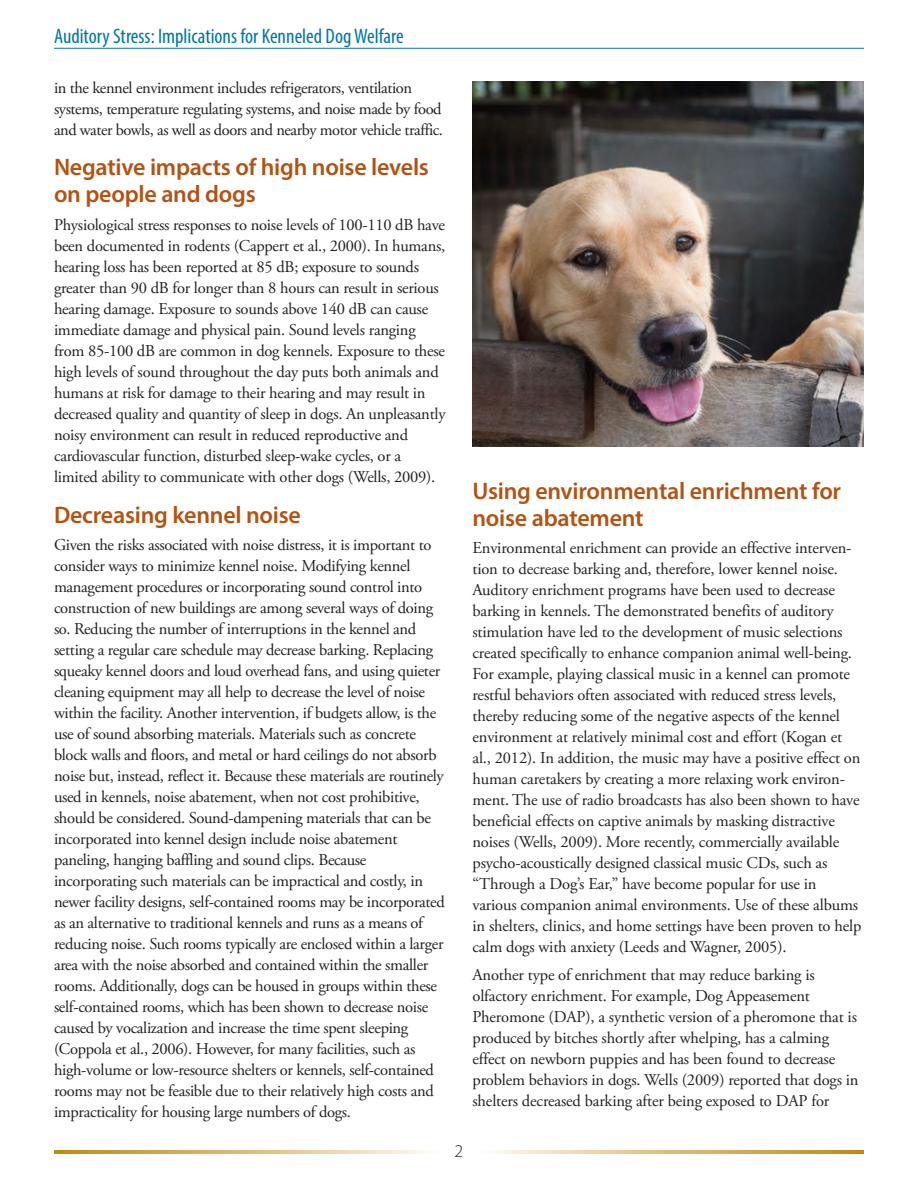
<style>
.page{position:relative;width:918px;height:1188px;background:#fff}
.page>*{position:absolute;margin:0;border:0;box-sizing:border-box;transform-origin:0 0}
.Subhead_1{font:600 24px/27px "Myriad Pro";letter-spacing:-.01em;color:#b45212}
.t1{font:condensed 21px "Myriad Pro";color:#0076a3}
.t2{font:300 18px "Myriad Pro";color:#231f20}
.Body_Text{font:16.5px/21px "Adobe Garamond Pro";letter-spacing:-.015em;color:#231f20}
</style>
<div class="page">
<svg style="left:54px;top:1150px;width:374px;height:4px"></svg>
<svg style="left:491px;top:1150px;width:373px;height:4px"></svg>
<hr style="left:54px;top:48px;width:810px;height:1px;background:#0076a3">
<img style="left:472px;top:81px;width:392px;height:365px">
<p class="t1" style="left:54px;top:23px;width:351px">Auditory Stress: Implications for Kenneled Dog Welfare</p>
<p class="Body_Text" style="left:54px;top:78px;width:391px">in the kennel environment includes refrigerators, ventilation systems, temperature regulating systems, and noise made by food and water bowls, as well as doors and nearby motor vehicle traffic.</p>
<p class="Subhead_1" style="left:54px;top:153px;width:376px">Negative impacts of high noise levels on people and dogs</p>
<p class="Body_Text" style="left:54px;top:215px;width:393px">Physiological stress responses to noise levels of 100-110 dB have been documented in rodents (Cappert et al., 2000). In humans, hearing loss has been reported at 85 dB; exposure to sounds greater than 90 dB for longer than 8 hours can result in serious hearing damage. Exposure to sounds above 140 dB can cause immediate damage and physical pain. Sound levels ranging from 85-100 dB are common in dog kennels. Exposure to these high levels of sound throughout the day puts both animals and humans at risk for damage to their hearing and may result in decreased quality and quantity of sleep in dogs. An unpleasantly noisy environment can result in reduced reproductive and cardiovascular function, disturbed sleep-wake cycles, or a limited ability to communicate with other dogs (Wells, 2009).</p>
<p class="Subhead_1" style="left:54px;top:501px;width:248px">Decreasing kennel noise</p>
<p class="Body_Text" style="left:54px;top:535px;width:392px">Given the risks associated with noise distress, it is important to consider ways to minimize kennel noise. Modifying kennel management procedures or incorporating sound control into construction of new buildings are among several ways of doing so. Reducing the number of interruptions in the kennel and setting a regular care schedule may decrease barking. Replacing squeaky kennel doors and loud overhead fans, and using quieter cleaning equipment may all help to decrease the level of noise within the facility. Another intervention, if budgets allow, is the use of sound absorbing materials. Materials such as concrete block walls and floors, and metal or hard ceilings do not absorb noise but, instead, reflect it. Because these materials are routinely used in kennels, noise abatement, when not cost prohibitive, should be considered. Sound-dampening materials that can be incorporated into kennel design include noise abatement paneling, hanging baffling and sound clips. Because incorporating such materials can be impractical and costly, in newer facility designs, self-contained rooms may be incorporated as an alternative to traditional kennels and runs as a means of reducing noise. Such rooms typically are enclosed within a larger area with the noise absorbed and contained within the smaller rooms. Additionally, dogs can be housed in groups within these self-contained rooms, which has been shown to decrease noise caused by vocalization and increase the time spent sleeping (Coppola et al., 2006). However, for many facilities, such as high-volume or low-resource shelters or kennels, self-contained rooms may not be feasible due to their relatively high costs and impracticality for housing large numbers of dogs.</p>
<p class="t2" style="left:455px;top:1141px;width:10px">2</p>
<p class="Subhead_1" style="left:472px;top:476px;width:370px">Using environmental enrichment for noise abatement</p>
<p class="Body_Text" style="left:472px;top:538px;width:390px">Environmental enrichment can provide an effective interven&shy;tion to decrease barking and, therefore, lower kennel noise.<br>Auditory enrichment programs have been used to decrease barking in kennels. The demonstrated benefits of auditory stimulation have led to the development of music selections created specifically to enhance companion animal well-being.<br>For example, playing classical music in a kennel can promote restful behaviors often associated with reduced stress levels, thereby reducing some of the negative aspects of the kennel environment at relatively minimal cost and effort (Kogan et al., 2012). In addition, the music may have a positive effect on human caretakers by creating a more relaxing work environ&shy;ment. The use of radio broadcasts has also been shown to have beneficial effects on captive animals by masking distractive noises (Wells, 2009). More recently, commercially available psycho-acoustically designed classical music CDs, such as “Through a Dog’s Ear,” have become popular for use in various companion animal environments. Use of these albums in shelters, clinics, and home settings have been proven to help calm dogs with anxiety (Leeds and Wagner, 2005).</p>
<p class="Body_Text" style="left:472px;top:965px;width:388px">Another type of enrichment that may reduce barking is olfactory enrichment. For example, Dog Appeasement Pheromone (DAP), a synthetic version of a pheromone that is produced by bitches shortly after whelping, has a calming effect on newborn puppies and has been found to decrease problem behaviors in dogs. Wells (2009) reported that dogs in shelters decreased barking after being exposed to DAP for</p>
</div>
